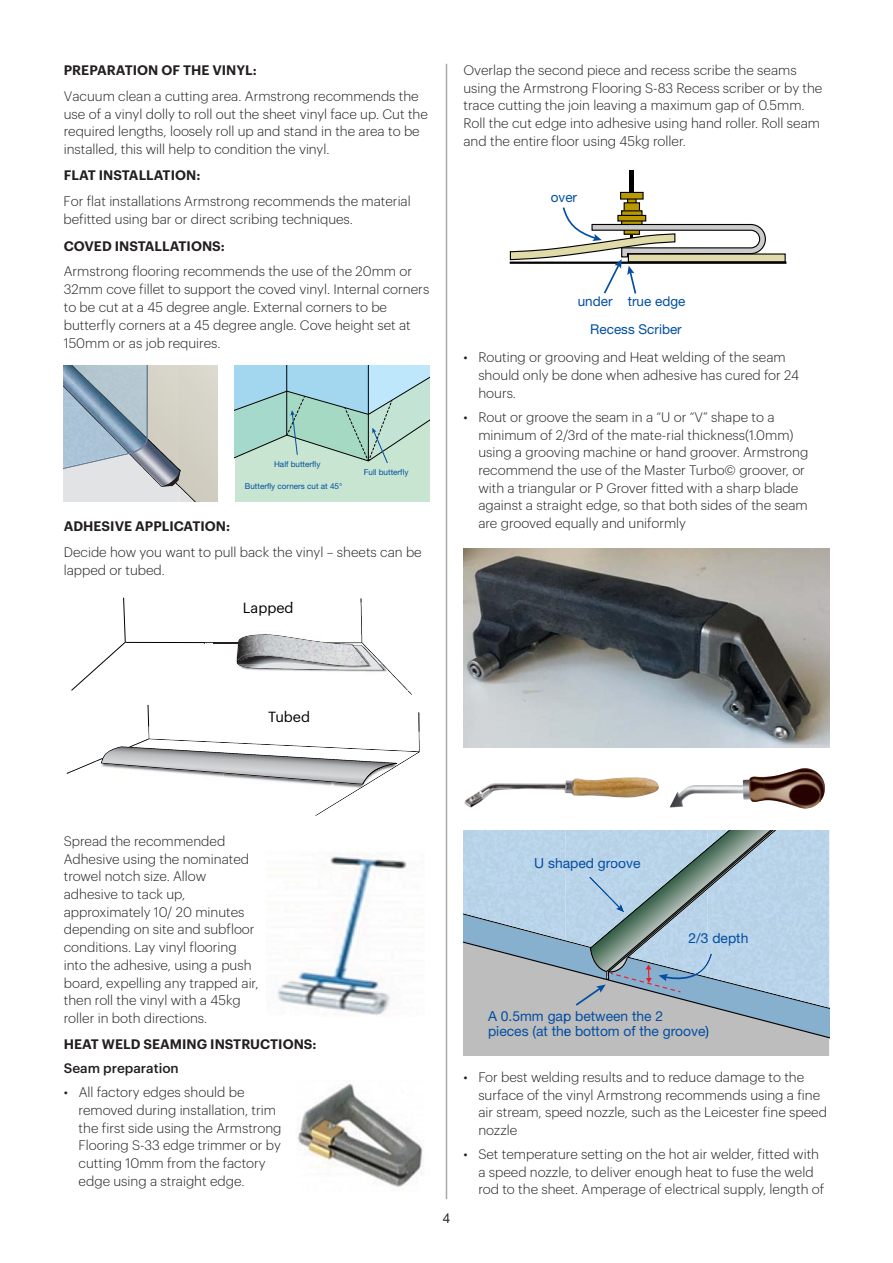
<style>
.page{position:relative;width:893px;height:1263px;background:#fff}
.page>*{position:absolute;margin:0;border:0;box-sizing:border-box;transform-origin:0 0}
.t1{font:14.4px "Graphik";color:#000}
.t2{font:13.8px "Helvetica Neue";color:#034ea2}
.t3{font:300 13.5px/17.7px "Graphik";color:#231f20}
.t4{font:600 13.5px "Graphik";color:#231f20}
.t5{font:13.5px/27.3px "Helvetica Neue";color:#034ea2;text-align:right}
.t6{font:500 13.5px "Graphik";color:#231f20}
.t7{font:13.5px "Helvetica Neue";color:#231f20}
.t8{font:8.1px "Helvetica Neue";color:#034ea2}
</style>
<div class="page">
<hr style="left:446px;top:64px;width:1px;height:1135px;background:#a7a9ac">
<svg style="left:463px;top:830px;width:366px;height:226px;background:#acbdc9"></svg>
<div style="left:463px;top:830px;width:102px;height:55px;background:#b8d3e8"></div>
<img style="left:535px;top:858px;width:75px;height:13px">
<img style="left:565px;top:871px;width:115px;height:14px">
<img style="left:611px;top:861px;width:29px;height:7px">
<img style="left:713px;top:863px;width:116px;height:22px">
<img style="left:481px;top:918px;width:84px;height:22px">
<img style="left:607px;top:967px;width:100px;height:12px">
<img style="left:689px;top:932px;width:59px;height:14px">
<img style="left:742px;top:985px;width:87px;height:23px">
<img style="left:463px;top:548px;width:367px;height:199px">
<img style="left:297px;top:1083px;width:126px;height:105px">
<div style="left:628px;top:254px;width:157px;height:8px;background:#e1dbaa"></div>
<div style="left:628px;top:253px;width:158px;height:9px;border:1px solid #000"></div>
<hr style="left:510px;top:262px;width:276px;height:2px;background:#000">
<hr style="left:630px;top:170px;width:4px;height:32px;background:#000">
<div style="left:628px;top:197px;width:8px;height:13px;background:#b89901"></div>
<div style="left:627px;top:197px;width:10px;height:14px;border:1px solid #000"></div>
<div style="left:624px;top:203px;width:15px;height:31px;background:#b89901"></div>
<div style="left:624px;top:202px;width:16px;height:33px;border:1px solid #000"></div>
<div style="left:621px;top:192px;width:22px;height:7px;background:#b89901"></div>
<div style="left:620px;top:192px;width:24px;height:8px;border:1px solid #000"></div>
<svg style="left:509px;top:205px;width:257px;height:89px"></svg>
<img style="left:277px;top:854px;width:130px;height:162px">
<svg style="left:66px;top:597px;width:354px;height:210px"></svg>
<img style="left:223px;top:726px;width:111px;height:33px">
<img style="left:331px;top:732px;width:3px;height:27px">
<img style="left:223px;top:690px;width:197px;height:1px">
<img style="left:334px;top:726px;width:61px;height:35px">
<img style="left:395px;top:753px;width:25px;height:54px">
<img style="left:69px;top:763px;width:154px;height:44px">
<img style="left:69px;top:761px;width:27px;height:12px">
<img style="left:316px;top:807px;width:14px;height:8px">
<img style="left:331px;top:782px;width:3px;height:25px">
<img style="left:334px;top:795px;width:61px;height:12px">
<img style="left:670px;top:793px;width:13px;height:14px">
<img style="left:798px;top:807px;width:15px;height:1px">
<img style="left:770px;top:775px;width:55px;height:32px">
<img style="left:777px;top:768px;width:41px;height:15px">
<svg style="left:679px;top:776px;width:91px;height:25px"></svg>
<svg style="left:817px;top:773px;width:8px;height:12px"></svg>
<img style="left:464px;top:777px;width:195px;height:30px">
<div style="left:235px;top:389px;width:194px;height:113px;background:#c7e5d0"></div>
<svg style="left:235px;top:366px;width:194px;height:97px"></svg>
<svg style="left:64px;top:366px;width:154px;height:136px;background:#bdc5c7"></svg>
<img style="left:116px;top:408px;width:30px;height:29px">
<p class="t4" style="left:64px;top:65px;width:195px">PREPARATION OF THE VINYL:</p>
<p class="t3" style="left:64px;top:88px;width:366px">Vacuum clean a cutting area. Armstrong recommends the use of a vinyl dolly to roll out the sheet vinyl face up. Cut the required lengths, loosely roll up and stand in the area to be installed, this will help to condition the vinyl.</p>
<p class="t4" style="left:64px;top:170px;width:138px">FLAT INSTALLATION:</p>
<p class="t3" style="left:63px;top:193px;width:349px">For flat installations Armstrong recommends the material befitted using bar or direct scribing techniques.</p>
<p class="t4" style="left:64px;top:240px;width:163px">COVED INSTALLATIONS:</p>
<p class="t3" style="left:64px;top:264px;width:367px">Armstrong flooring recommends the use of the 20mm or 32mm cove fillet to support the coved vinyl. Internal corners to be cut at a 45 degree angle. External corners to be butterfly corners at a 45 degree angle. Cove height set at 150mm or as job requires.</p>
<p class="t8" style="left:274px;top:461px;width:48px">Half butterfly</p>
<p class="t8" style="left:245px;top:483px;width:99px">Butterfly corners cut at 45°</p>
<p class="t8" style="left:364px;top:469px;width:46px">Full butterfly</p>
<p class="t4" style="left:64px;top:521px;width:168px">ADHESIVE APPLICATION:</p>
<p class="t3" style="left:64px;top:544px;width:359px">Decide how you want to pull back the vinyl – sheets can be lapped or tubed.</p>
<p class="t1" style="left:243px;top:600px;width:52px">Lapped</p>
<p class="t3" style="left:463px;top:62px;width:360px">Overlap the second piece and recess scribe the seams using the Armstrong Flooring S-83 Recess scriber or by the trace cutting the join leaving a maximum gap of 0.5mm.<br>Roll the cut edge into adhesive using hand roller. Roll seam and the entire floor using 45kg roller.</p>
<p class="t5" style="left:551px;top:185px;width:28px">over</p>
<p class="t5" style="left:578px;top:289px;width:109px">under true edge<br>Recess Scriber</p>
<p class="t3" style="left:478px;top:349px;width:322px;text-indent:-15px">• Routing or grooving and Heat welding of the seam should only be done when adhesive has cured for 24 hours.</p>
<p class="t3" style="left:478px;top:409px;width:331px;text-indent:-15px">• Rout or groove the seam in a “U or “V” shape to a minimum of 2/3rd of the mate-rial thickness(1.0mm) using a grooving machine or hand groover. Armstrong recommend the use of the Master Turbo© groover, or with a triangular or P Grover fitted with a sharp blade against a straight edge, so that both sides of the seam are grooved equally and uniformly</p>
<p class="t1" style="left:268px;top:708px;width:43px">Tubed</p>
<p class="t3" style="left:64px;top:833px;width:196px">Spread the recommended<br>Adhesive using the nominated trowel notch size. Allow adhesive to tack up, approximately 10/ 20 minutes depending on site and subfloor conditions. Lay vinyl flooring into the adhesive, using a push board, expelling any trapped air, then roll the vinyl with a 45kg roller in both directions.</p>
<p class="t4" style="left:64px;top:1039px;width:254px">HEAT WELD SEAMING INSTRUCTIONS:</p>
<p class="t6" style="left:64px;top:1062px;width:117px">Seam preparation</p>
<p class="t3" style="left:79px;top:1084px;width:204px;text-indent:-15px">• All factory edges should be removed during installation, trim the first side using the Armstrong<br>Flooring S-33 edge trimmer or by cutting 10mm from the factory edge using a straight edge.</p>
<p class="t2" style="left:534px;top:858px;width:108px">U shaped groove</p>
<p class="t2" style="left:688px;top:933px;width:61px">2/3 depth</p>
<p class="t7" style="left:443px;top:1213px;width:9px">4</p>
<p class="t2" style="left:488px;top:1011px;width:177px">A 0.5mm gap between the 2</p>
<p class="t2" style="left:488px;top:1026px;width:223px">pieces (at the bottom of the groove)</p>
<p class="t3" style="left:478px;top:1069px;width:350px;text-indent:-15px">• For best welding results and to reduce damage to the surface of the vinyl Armstrong recommends using a fine air stream, speed nozzle, such as the Leicester fine speed nozzle</p>
<p class="t3" style="left:478px;top:1146px;width:348px;text-indent:-15px">• Set temperature setting on the hot air welder, fitted with a speed nozzle, to deliver enough heat to fuse the weld rod to the sheet. Amperage of electrical supply, length of</p>
</div>
